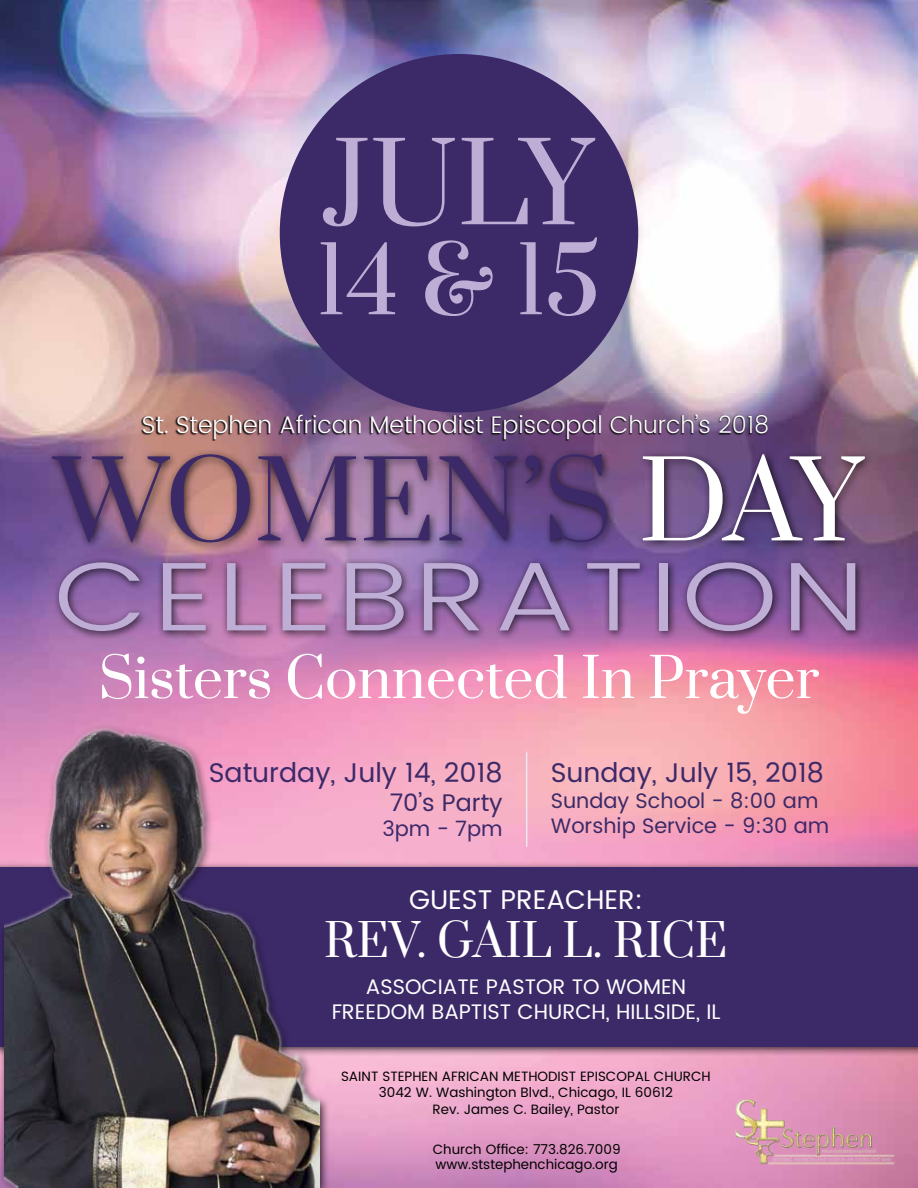
<style>
.page{position:relative;width:918px;height:1188px;background:#fff}
.page>*{position:absolute;margin:0;border:0;box-sizing:border-box;transform-origin:0 0}
.t1{font:108px "Prata";color:#beaed5}
.t2{font:105px "Prata";letter-spacing:-.015em;color:#3c2968}
.t3{font:300 97.5px "Poppins";letter-spacing:.04em;color:#beaed5;scale:1.25 1}
.t4{font:90px "Prata";color:#beaed5}
.t5{font:54px "Prata";color:#fff}
.t6{font:45px "Prata";color:#fff}
.t7{font:27px "Poppins";color:#3c2968}
.t8{font:27px "Poppins";color:#fff}
.t9{font:300 24px "Poppins";color:#fff}
.t10{font:24px "Poppins";color:#3c2968}
.t11{font:21px/25.2px "Poppins";color:#fff;text-align:center}
.t12{font:21px/25.2px "Poppins";color:#3c2968}
.t13{font:13.5px/16.5px "Poppins";color:#000;text-align:center}
.s1{color:#fff}
</style>
<div class="page">
<img style="left:0;top:1px;width:918px;height:1187px">
<div style="left:0;top:861px;width:918px;height:196px;background:#000;opacity:.75"></div>
<div style="left:0;top:867px;width:918px;height:179px;background:#3c2968"></div>
<div style="left:47px;top:448px;width:827px;height:193px;background:#000;opacity:.75"></div>
<div style="left:0;top:723px;width:330px;height:465px;background:#000;opacity:.75"></div>
<img style="left:4px;top:726px;width:315px;height:462px">
<svg style="left:141px;top:414px;width:627px;height:27px;background:#72516e"></svg>
<img style="left:733px;top:1098px;width:162px;height:71px">
<div style="left:280px;top:54px;width:358px;height:358px;background:#3c2968;border-radius:50%"></div>
<hr style="left:526px;top:752px;width:1px;height:95px;background:#ebe7f3">
<h1 class="t1" style="left:322px;top:117px;width:274px">JULY</h1>
<h3 class="t4" style="left:316px;top:225px;width:286px">14 &amp; 15</h3>
<h3 class="t9" style="left:142px;top:408px;width:629px">St. Stephen African Methodist Episcopal Church’s 2018</h3>
<h2 class="t2" style="left:54px;top:436px;width:811px">WOMEN’S <span class="s1">DAY</span></h2>
<h3 class="t3" style="left:54px;top:526px;width:650px">CELEBRATION</h3>
<h3 class="t5" style="left:99px;top:644px;width:722px">Sisters Connected In Prayer</h3>
<h3 class="t7" style="left:209px;top:753px;width:295px">Saturday, July 14, 2018</h3>
<h3 class="t10" style="left:390px;top:785px;width:114px">70’s Party</h3>
<h3 class="t12" style="left:383px;top:817px;width:122px">3pm - 7pm</h3>
<h3 class="t7" style="left:551px;top:753px;width:275px">Sunday, July 15, 2018</h3>
<h3 class="t12" style="left:551px;top:788px;width:280px">Sunday School - 8:00 am<br>Worship Service - 9:30 am</h3>
<h3 class="t8" style="left:409px;top:880px;width:235px">GUEST PREACHER:</h3>
<h3 class="t6" style="left:324px;top:913px;width:405px">REV. GAIL L. RICE</h3>
<h3 class="t11" style="left:332px;top:975px;width:390px">ASSOCIATE PASTOR TO WOMEN<br>FREEDOM BAPTIST CHURCH, HILLSIDE, IL</h3>
<p class="t13" style="left:341px;top:1068px;width:371px">SAINT STEPHEN AFRICAN METHODIST EPISCOPAL CHURCH<br>3042 W. Washington Blvd., Chicago, IL 60612<br>Rev. James C. Bailey, Pastor</p>
<p class="t13" style="left:433px;top:1142px;width:189px;line-height:15px;text-align:left">Church Office: 773.826.7009 www.ststephenchicago.org</p>
</div>
